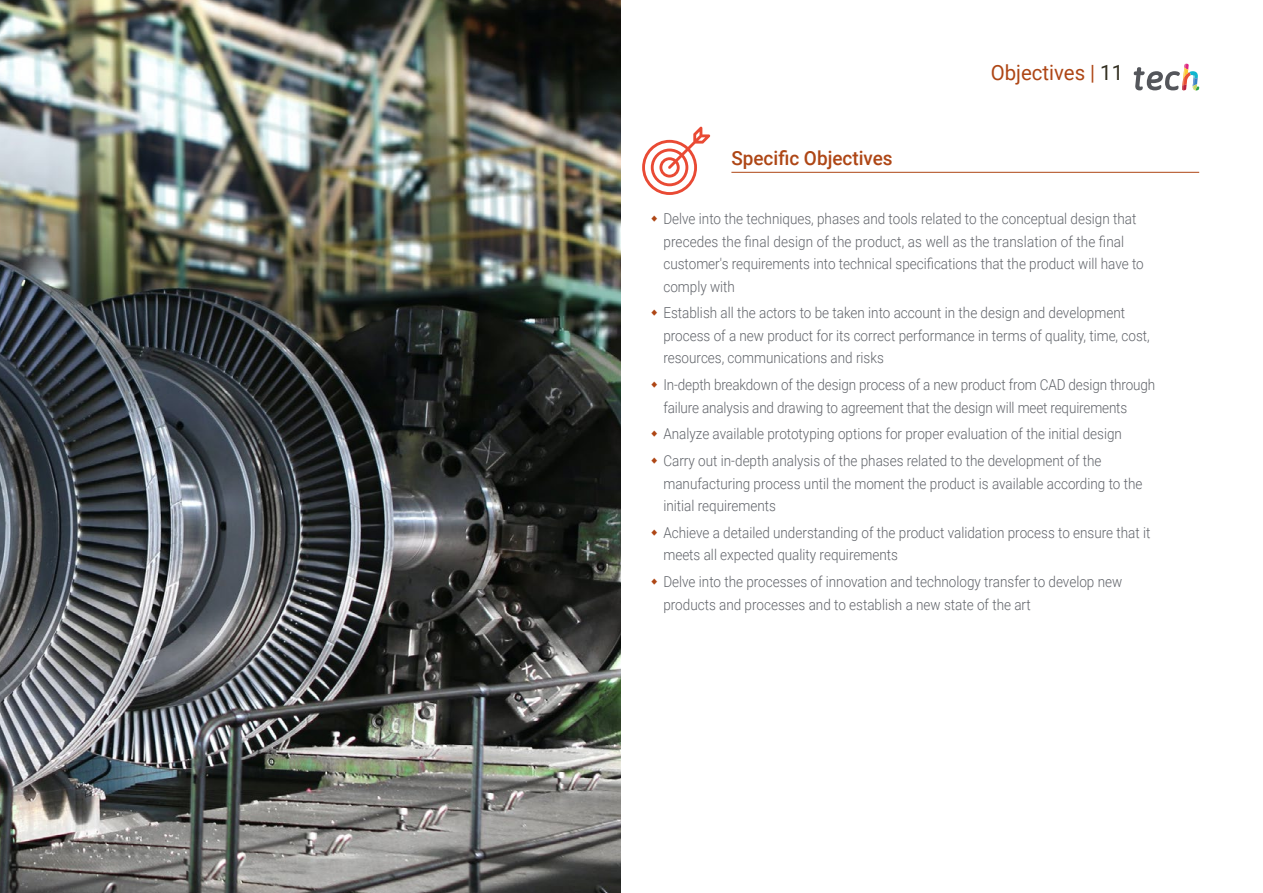
<style>
.page{position:relative;width:1263px;height:893px;background:#fff}
.page>*{position:absolute;margin:0;border:0;box-sizing:border-box;transform-origin:0 0}
.t1{font:21px "Roboto";color:#ae4615}
.t2{font:500 19.5px "Roboto";color:#ae4615}
.t3{font:300 15px/22.5px "Roboto";color:#61646a;scale:.9 1}
.s1{color:#312e20}
</style>
<div class="page">
<hr style="left:731px;top:172px;width:468px;height:1px;background:#ae4615">
<svg style="left:642px;top:127px;width:68px;height:68px"></svg>
<svg style="left:1134px;top:64px;width:65px;height:27px"></svg>
<img style="left:0;top:0;width:621px;height:893px">
<h2 class="t2" style="left:731px;top:144px;width:163px">Specific Objectives</h2>
<h1 class="t1" style="left:991px;top:57px;width:134px">Objectives | <span class="s1">11</span></h1>
<p class="t3" style="left:663px;top:207px;width:535px">Delve into the techniques, phases and tools related to the conceptual design that precedes the final design of the product, as well as the translation of the final customer's requirements into technical specifications that the product will have to comply with</p>
<p class="t3" style="left:663px;top:301px;width:542px">Establish all the actors to be taken into account in the design and development process of a new product for its correct performance in terms of quality, time, cost, resources, communications and risks</p>
<p class="t3" style="left:663px;top:373px;width:548px">In-depth breakdown of the design process of a new product from CAD design through failure analysis and drawing to agreement that the design will meet requirements</p>
<p class="t3" style="left:663px;top:420px;width:511px;line-height:26.7px">Analyze available prototyping options for proper evaluation of the initial design<br>Carry out in-depth analysis of the phases related to the development of the</p>
<p class="t3" style="left:663px;top:471px;width:534px">manufacturing process until the moment the product is available according to the initial requirements</p>
<p class="t3" style="left:663px;top:521px;width:543px">Achieve a detailed understanding of the product validation process to ensure that it meets all expected quality requirements</p>
<p class="t3" style="left:663px;top:570px;width:511px">Delve into the processes of innovation and technology transfer to develop new products and processes and to establish a new state of the art</p>
</div>
